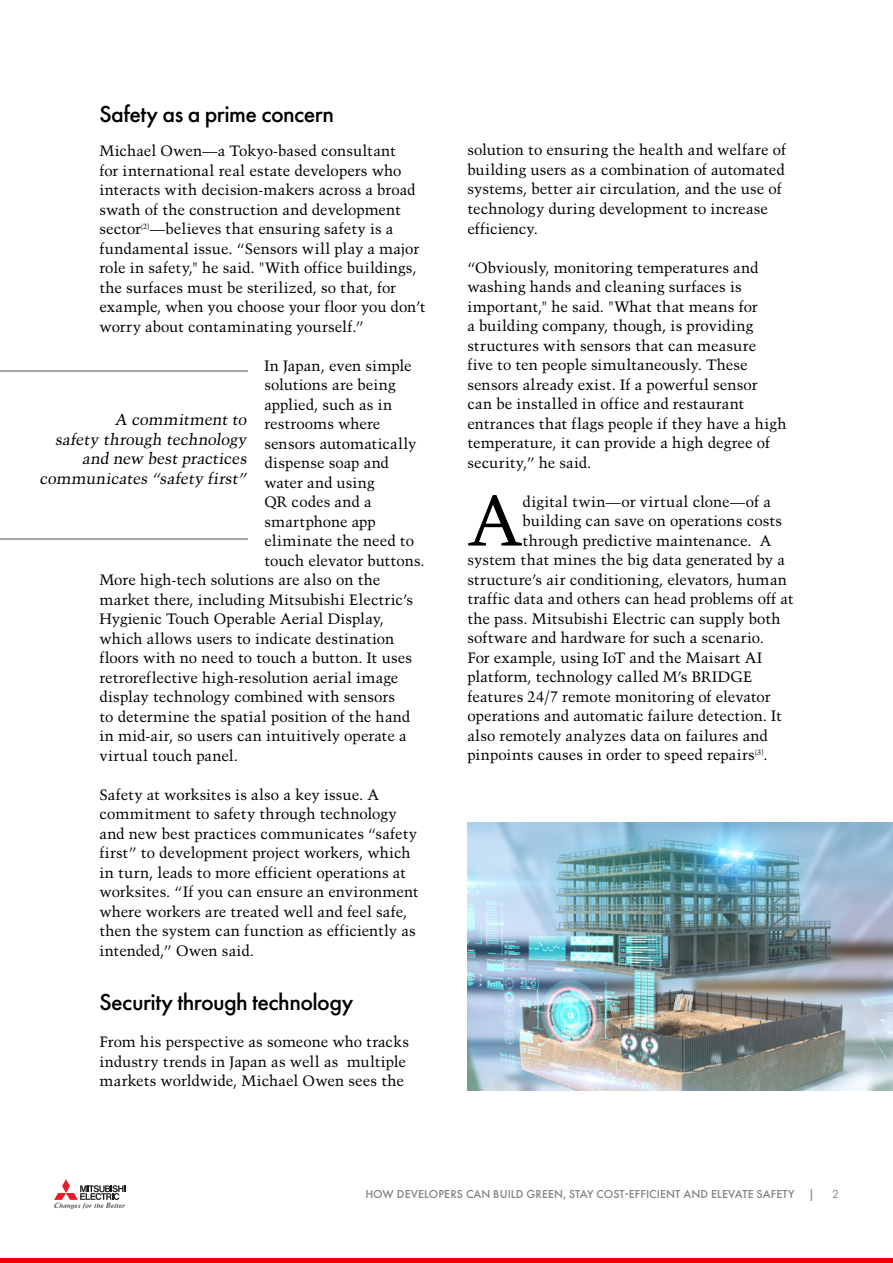
<style>
.page{position:relative;width:893px;height:1263px;background:#fff}
.page>*{position:absolute;margin:0;border:0;box-sizing:border-box;transform-origin:0 0}
.t1{font:70.8px "Trump Mediaeval LT Std";color:#000}
.t2{font:500 24px "Futura PT";letter-spacing:-.025em;color:#000}
.t3{font:15.75px/19.5px "Trump Mediaeval LT Std";color:#000;text-align:right}
.t4{font:15px/19.5px "Trump Mediaeval LT Std";color:#000}
.t5{font:15px "Trump Mediaeval LT Std";letter-spacing:.02em;color:#000}
.t6{font:500 12px "Futura PT";letter-spacing:.01em;color:#808285}
.t7{font:12px "Futura PT";color:#808285}
</style>
<div class="page">
<svg style="left:54px;top:1179px;width:71px;height:30px"></svg>
<div style="left:0;top:1258px;width:893px;height:5px;background:#e70000"></div>
<img style="left:467px;top:822px;width:426px;height:269px">
<hr style="left:0;top:371px;width:247px;height:1px;background:#a5a6aa">
<hr style="left:0;top:538px;width:247px;height:2px;background:#a5a6aa">
<h2 class="t2" style="left:99px;top:99px;width:236px">Safety as a prime concern</h2>
<p class="t4" style="left:99px;top:141px;width:328px">Michael Owen—a Tokyo-based consultant<br>for international real estate developers who interacts with decision-makers across a broad swath of the construction and development sector<sup>(2)</sup>—believes that ensuring safety is a fundamental issue. “Sensors will play a major role in safety," he said. "With office buildings, the surfaces must be sterilized, so that, for example, when you choose your floor you don’t worry about contaminating yourself.”</p>
<p class="t4" style="left:264px;top:356px;width:149px">In Japan, even simple</p>
<p class="t4" style="left:264px;top:375px;width:133px">solutions are being</p>
<p class="t4" style="left:264px;top:395px;width:129px">applied, such as in</p>
<p class="t4" style="left:264px;top:414px;width:117px">restrooms where</p>
<p class="t4" style="left:264px;top:434px;width:154px">sensors automatically</p>
<p class="t4" style="left:264px;top:453px;width:126px">dispense soap and</p>
<p class="t4" style="left:264px;top:473px;width:112px">water and using</p>
<p class="t4" style="left:264px;top:492px;width:109px">QR codes and a</p>
<p class="t4" style="left:264px;top:512px;width:113px">smartphone app</p>
<p class="t4" style="left:264px;top:531px;width:151px">eliminate the need to</p>
<p class="t4" style="left:264px;top:551px;width:162px">touch elevator buttons.</p>
<p class="t4" style="left:99px;top:570px;width:282px">More high-tech solutions are also on the</p>
<p class="t4" style="left:99px;top:590px;width:315px">market there, including Mitsubishi Electric’s</p>
<p class="t4" style="left:99px;top:609px;width:286px">Hygienic Touch Operable Aerial Display,</p>
<p class="t4" style="left:99px;top:629px;width:296px">which allows users to indicate destination</p>
<p class="t4" style="left:99px;top:648px;width:314px">floors with no need to touch a button. It uses</p>
<p class="t4" style="left:99px;top:668px;width:300px">retroreflective high-resolution aerial image</p>
<p class="t4" style="left:99px;top:687px;width:297px">display technology combined with sensors</p>
<p class="t4" style="left:99px;top:707px;width:312px">to determine the spatial position of the hand</p>
<p class="t4" style="left:99px;top:726px;width:309px">in mid-air, so users can intuitively operate a</p>
<p class="t4" style="left:99px;top:746px;width:140px">virtual touch panel.</p>
<p class="t4" style="left:99px;top:785px;width:321px">Safety at worksites is also a key issue. A commitment to safety through technology and new best practices communicates “safety first” to development project workers, which in turn, leads to more efficient operations at worksites. “If you can ensure an environment where workers are treated well and feel safe, then the system can function as efficiently as intended,” Owen said.</p>
<h2 class="t2" style="left:99px;top:987px;width:255px">Security through technology</h2>
<p class="t4" style="left:99px;top:1032px;width:311px">From his perspective as someone who tracks industry trends in Japan as well as multiple markets worldwide, Michael Owen sees the</p>
<p class="t3" style="left:39px;top:410px;width:211px">A commitment to<br>safety through technology and new best practices communicates “safety first”</p>
<p class="t4" style="left:467px;top:140px;width:320px">solution to ensuring the health and welfare of building users as a combination of automated systems, better air circulation, and the use of technology during development to increase efficiency.</p>
<p class="t4" style="left:467px;top:257px;width:321px">“Obviously, monitoring temperatures and washing hands and cleaning surfaces is important," he said. "What that means for<br>a building company, though, is providing structures with sensors that can measure<br>five to ten people simultaneously. These sensors already exist. If a powerful sensor<br>can be installed in office and restaurant entrances that flags people if they have a high temperature, it can provide a high degree of security,” he said.</p>
<h1 class="t1" style="left:467px;top:478px;width:57px">A</h1>
<p class="t5" style="left:523px;top:492px;width:250px">digital twin—or virtual clone—of a</p>
<p class="t4" style="left:523px;top:511px;width:261px">building can save on operations costs</p>
<p class="t4" style="left:523px;top:530px;width:251px">through predictive maintenance. A</p>
<p class="t4" style="left:467px;top:550px;width:319px">system that mines the big data generated by a</p>
<p class="t4" style="left:467px;top:569px;width:321px">structure’s air conditioning, elevators, human</p>
<p class="t4" style="left:467px;top:589px;width:328px">traffic data and others can head problems off at</p>
<p class="t4" style="left:467px;top:608px;width:315px">the pass. Mitsubishi Electric can supply both</p>
<p class="t4" style="left:467px;top:628px;width:298px">software and hardware for such a scenario.</p>
<p class="t4" style="left:467px;top:647px;width:296px">For example, using IoT and the Maisart AI</p>
<p class="t4" style="left:467px;top:667px;width:286px">platform, technology called M’s BRIDGE</p>
<p class="t4" style="left:467px;top:686px;width:305px">features 24/7 remote monitoring of elevator</p>
<p class="t4" style="left:467px;top:706px;width:316px">operations and automatic failure detection. It</p>
<p class="t4" style="left:467px;top:725px;width:302px">also remotely analyzes data on failures and</p>
<p class="t4" style="left:467px;top:745px;width:302px">pinpoints causes in order to speed repairs<sup>(3)</sup>.</p>
<p class="t6" style="left:365px;top:1186px;width:451px">HOW DEVELOPERS CAN BUILD GREEN, STAY COST-EFFICIENT AND ELEVATE SAFETY |</p>
<p class="t7" style="left:832px;top:1187px;width:8px">2</p>
</div>
